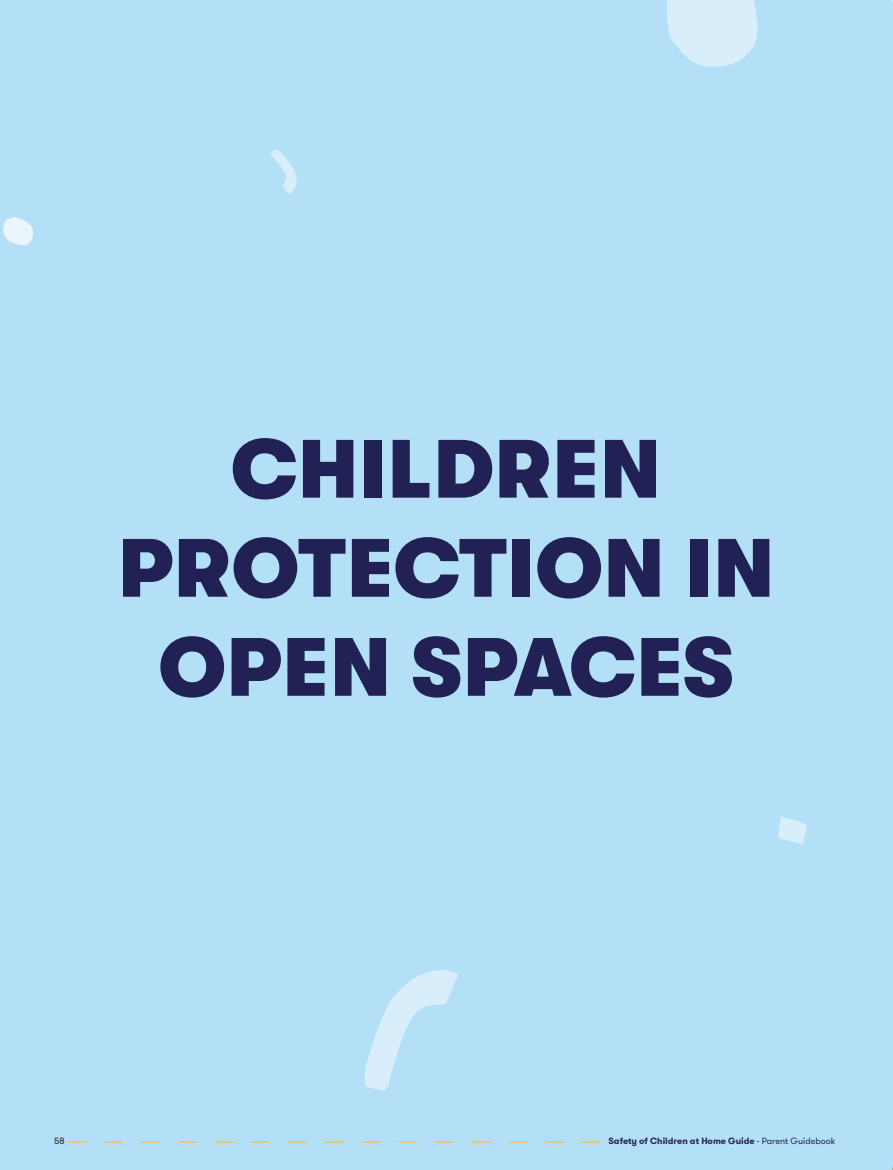
<style>
.page{position:relative;width:893px;height:1170px;background:#fff}
.page>*{position:absolute;margin:0;border:0;box-sizing:border-box;transform-origin:0 0}
.t1{font:900 82.5px/99px "GT Walsheim Pro";letter-spacing:.01em;color:#222156;text-align:center}
.t2{font:700 9px "GT Walsheim Pro";color:#222757}
.t3{font:9px "GT Walsheim Pro";color:#231f20}
.s1{font-weight:400}
</style>
<div class="page">
<div style="left:0;top:0;width:893px;height:1169px;background:#b3dff7"></div>
<svg style="left:364px;top:968px;width:96px;height:122px;background:#bfe4f8"></svg>
<svg style="left:270px;top:149px;width:27px;height:45px"></svg>
<svg style="left:664px;top:0;width:95px;height:68px;background:#d0eaf9"></svg>
<svg style="left:3px;top:217px;width:33px;height:28px"></svg>
<svg style="left:778px;top:816px;width:29px;height:28px"></svg>
<svg style="left:68px;top:1140px;width:532px;height:2px"></svg>
<h1 class="t1" style="left:118px;top:420px;width:658px">CHILDREN<br>PROTECTION IN<br>OPEN SPACES</h1>
<p class="t3" style="left:54px;top:1134px;width:12px">58</p>
<p class="t2" style="left:608px;top:1135px;width:228px">Safety of Children at Home Guide <span class="s1">- Parent Guidebook</span></p>
</div>
